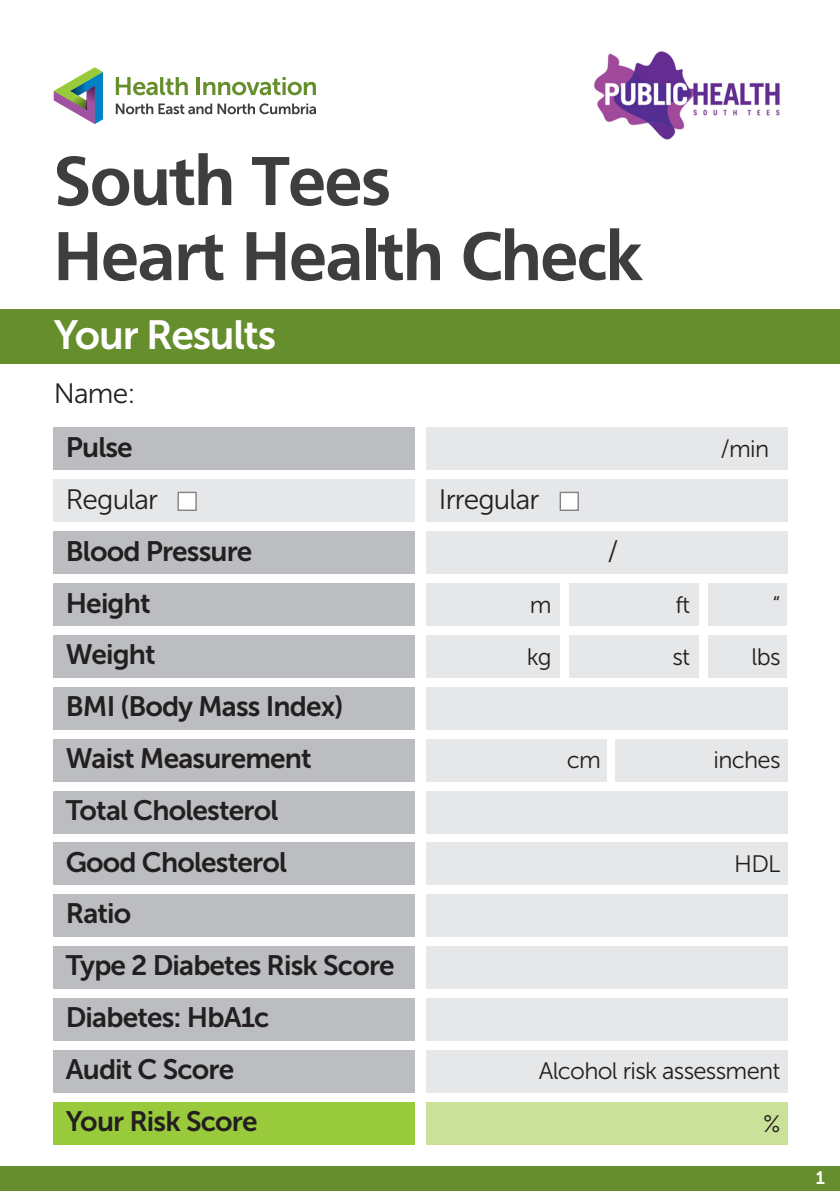
<style>
.page{position:relative;width:840px;height:1191px;background:#fff}
.page>*{position:absolute;margin:0;border:0;box-sizing:border-box;transform-origin:0 0}
.t1{font:700 72px "Frutiger";letter-spacing:-.03em;color:#3e3e3f}
.t2{font:40.6px "Museo Sans 700";letter-spacing:-.03em;color:#fff}
.t3{font:28px "Museo Sans 700";letter-spacing:-.03em;color:#231f20}
.t4{font:28px "Museo Sans 300";letter-spacing:-.03em;color:#231f20}
.t5{font:23.8px "Museo Sans 300";letter-spacing:-.03em;color:#231f20}
.t6{font:18px "Museo Sans 700";color:#fff}
</style>
<div class="page">
<div style="left:569px;top:583px;width:129px;height:42px;background:#e6e7e9"></div>
<div style="left:569px;top:635px;width:129px;height:42px;background:#e6e7e9"></div>
<div style="left:54px;top:427px;width:361px;height:43px;background:#bcbdc0"></div>
<div style="left:426px;top:427px;width:360px;height:43px;background:#e6e7e9"></div>
<div style="left:54px;top:479px;width:361px;height:43px;background:#e6e7e9"></div>
<div style="left:426px;top:479px;width:360px;height:43px;background:#e6e7e9"></div>
<div style="left:54px;top:531px;width:361px;height:42px;background:#bcbdc0"></div>
<div style="left:426px;top:531px;width:360px;height:42px;background:#e6e7e9"></div>
<div style="left:54px;top:583px;width:361px;height:42px;background:#bcbdc0"></div>
<div style="left:708px;top:583px;width:78px;height:42px;background:#e6e7e9"></div>
<div style="left:708px;top:635px;width:78px;height:42px;background:#e6e7e9"></div>
<div style="left:54px;top:635px;width:361px;height:42px;background:#bcbdc0"></div>
<div style="left:54px;top:687px;width:361px;height:42px;background:#bcbdc0"></div>
<div style="left:426px;top:687px;width:360px;height:42px;background:#e6e7e9"></div>
<div style="left:54px;top:738px;width:361px;height:43px;background:#bcbdc0"></div>
<div style="left:426px;top:738px;width:180px;height:43px;background:#e6e7e9"></div>
<div style="left:615px;top:738px;width:172px;height:43px;background:#e6e7e9"></div>
<div style="left:54px;top:790px;width:361px;height:43px;background:#bcbdc0"></div>
<div style="left:426px;top:790px;width:360px;height:43px;background:#e6e7e9"></div>
<div style="left:54px;top:842px;width:361px;height:43px;background:#bcbdc0"></div>
<div style="left:426px;top:842px;width:360px;height:43px;background:#e6e7e9"></div>
<div style="left:54px;top:894px;width:361px;height:43px;background:#bcbdc0"></div>
<div style="left:426px;top:894px;width:360px;height:43px;background:#e6e7e9"></div>
<div style="left:54px;top:946px;width:361px;height:43px;background:#bcbdc0"></div>
<div style="left:426px;top:946px;width:360px;height:43px;background:#e6e7e9"></div>
<div style="left:54px;top:998px;width:361px;height:43px;background:#bcbdc0"></div>
<div style="left:426px;top:998px;width:360px;height:43px;background:#e6e7e9"></div>
<div style="left:54px;top:1050px;width:361px;height:43px;background:#bcbdc0"></div>
<div style="left:54px;top:1102px;width:361px;height:43px;background:#99ca3b"></div>
<div style="left:426px;top:1050px;width:360px;height:43px;background:#e6e7e9"></div>
<div style="left:426px;top:1102px;width:360px;height:43px;background:#cae19a"></div>
<div style="left:0;top:309px;width:839px;height:54px;background:#668e2c"></div>
<div style="left:0;top:1166px;width:839px;height:25px;background:#668e2c"></div>
<div style="left:177px;top:492px;width:20px;height:19px;background:#fff;border:1px solid #808285"></div>
<div style="left:559px;top:492px;width:19px;height:19px;background:#fff;border:1px solid #808285"></div>
<div style="left:426px;top:583px;width:133px;height:42px;background:#e6e7e9"></div>
<div style="left:426px;top:635px;width:133px;height:42px;background:#e6e7e9"></div>
<img style="left:594px;top:51px;width:186px;height:89px">
<svg style="left:116px;top:77px;width:72px;height:18px"></svg>
<hr style="left:196px;top:77px;width:4px;height:18px;background:#668e2c">
<svg style="left:203px;top:77px;width:113px;height:18px"></svg>
<svg style="left:116px;top:103px;width:200px;height:11px"></svg>
<svg style="left:54px;top:67px;width:49px;height:57px"></svg>
<p class="t1" style="left:53px;top:139px;width:340px">South Tees</p>
<p class="t1" style="left:53px;top:214px;width:591px">Heart Health Check</p>
<p class="t2" style="left:54px;top:312px;width:223px">Your Results</p>
<p class="t4" style="left:54px;top:379px;width:83px">Name:</p>
<p class="t3" style="left:66px;top:432px;width:69px">Pulse</p>
<p class="t4" style="left:66px;top:484px;width:94px">Regular</p>
<p class="t3" style="left:66px;top:535px;width:188px">Blood Pressure</p>
<p class="t3" style="left:66px;top:587px;width:86px">Height</p>
<p class="t3" style="left:66px;top:639px;width:91px">Weight</p>
<p class="t3" style="left:66px;top:691px;width:279px">BMI (Body Mass Index)</p>
<p class="t3" style="left:66px;top:742px;width:247px">Waist Measurement</p>
<p class="t3" style="left:66px;top:794px;width:214px">Total Cholesterol</p>
<p class="t3" style="left:66px;top:846px;width:222px">Good Cholesterol</p>
<p class="t3" style="left:66px;top:898px;width:67px">Ratio</p>
<p class="t3" style="left:66px;top:950px;width:330px">Type 2 Diabetes Risk Score</p>
<p class="t3" style="left:66px;top:1001px;width:205px">Diabetes: HbA1c</p>
<p class="t3" style="left:66px;top:1053px;width:170px">Audit C Score</p>
<p class="t3" style="left:66px;top:1105px;width:193px">Your Risk Score</p>
<p class="t4" style="left:438px;top:484px;width:102px">Irregular</p>
<p class="t5" style="left:529px;top:591px;width:23px">m</p>
<p class="t5" style="left:526px;top:643px;width:26px">kg</p>
<p class="t4" style="left:607px;top:536px;width:12px">/</p>
<p class="t5" style="left:566px;top:747px;width:36px">cm</p>
<p class="t5" style="left:720px;top:436px;width:50px">/min</p>
<p class="t5" style="left:675px;top:591px;width:16px">ft</p>
<p class="t5" style="left:672px;top:643px;width:19px">st</p>
<p class="t5" style="left:772px;top:591px;width:9px">“</p>
<p class="t5" style="left:751px;top:643px;width:31px">lbs</p>
<p class="t5" style="left:713px;top:747px;width:68px">inches</p>
<p class="t5" style="left:733px;top:850px;width:48px">HDL</p>
<p class="t5" style="left:538px;top:1057px;width:243px">Alcohol risk assessment</p>
<p class="t5" style="left:762px;top:1110px;width:19px">%</p>
<p class="t6" style="left:815px;top:1167px;width:11px">1</p>
</div>
